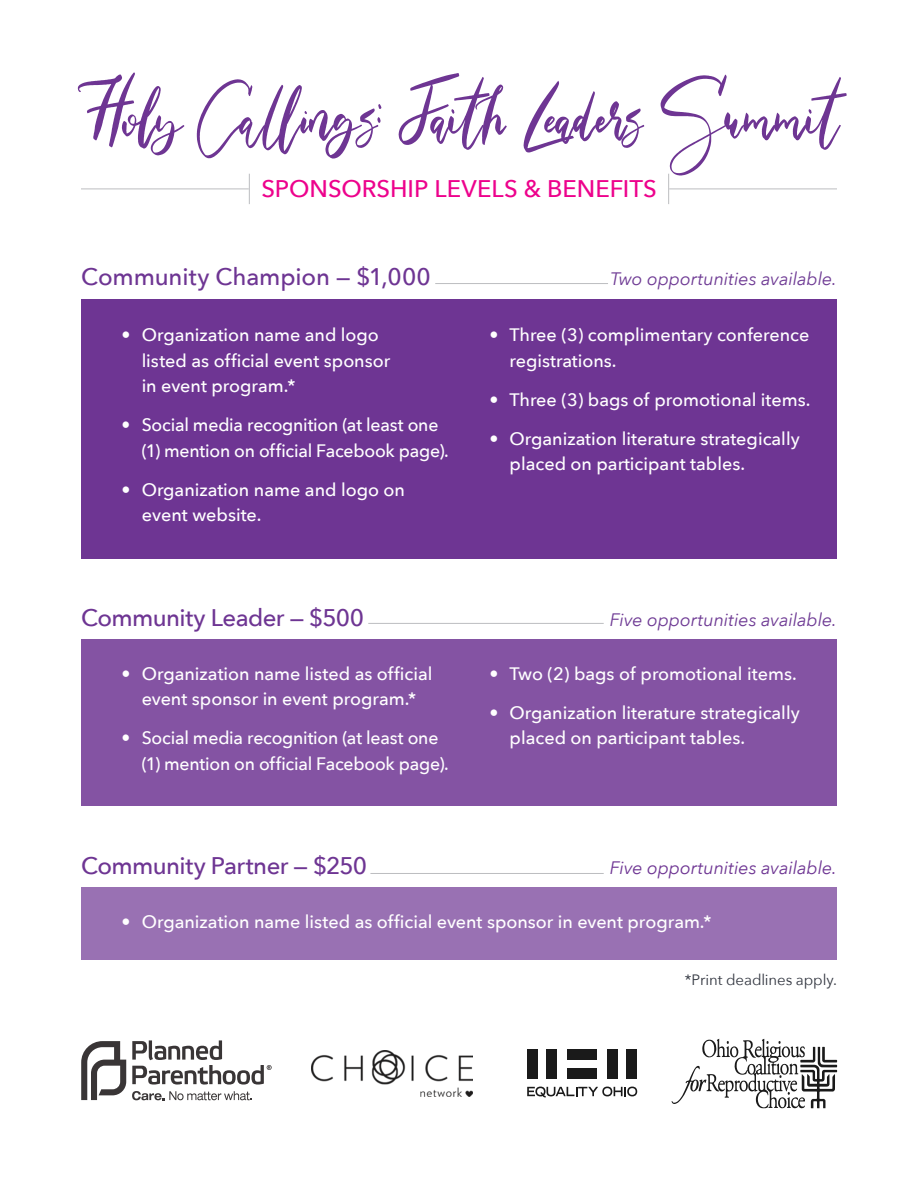
<style>
.page{position:relative;width:918px;height:1188px;background:#fff}
.page>*{position:absolute;margin:0;border:0;box-sizing:border-box;transform-origin:0 0}
.t1{font:66.45px "Maria Rose";color:#6e3593}
.t2{font:500 24px "Avenir Next";letter-spacing:-.015em;color:#6e3593}
.t3{font:500 24px "Avenir Next";color:#ed028c}
.t4{font:500 18px/25.5px "Avenir Next";color:#fff}
.t5{font:italic 18px "Avenir Next";letter-spacing:-.005em;color:#6e3a94}
.t6{font:italic 18px "Avenir Next";letter-spacing:-.005em;color:#6e3593}
.t7{font:15px "Avenir Next";letter-spacing:-.005em;color:#323640}
</style>
<div class="page">
<hr style="left:81px;top:188px;width:168px;height:1px;background:#bcbdc0">
<hr style="left:249px;top:174px;width:1px;height:30px;background:#bcbdc0">
<hr style="left:669px;top:188px;width:168px;height:1px;background:#bcbdc0">
<hr style="left:668px;top:174px;width:1px;height:30px;background:#bcbdc0">
<div style="left:81px;top:299px;width:756px;height:259px;background:#6e3593"></div>
<div style="left:81px;top:639px;width:756px;height:167px;background:#8453a3"></div>
<svg style="left:527px;top:1087px;width:110px;height:11px"></svg>
<div style="left:527px;top:1049px;width:11px;height:30px;background:#1a1a1a"></div>
<div style="left:546px;top:1049px;width:11px;height:30px;background:#1a1a1a"></div>
<div style="left:607px;top:1049px;width:11px;height:30px;background:#1a1a1a"></div>
<div style="left:626px;top:1049px;width:11px;height:30px;background:#1a1a1a"></div>
<div style="left:567px;top:1049px;width:30px;height:11px;background:#1a1a1a"></div>
<div style="left:567px;top:1069px;width:30px;height:10px;background:#1a1a1a"></div>
<svg style="left:672px;top:1039px;width:165px;height:70px"></svg>
<img style="left:311px;top:1050px;width:162px;height:47px">
<svg style="left:81px;top:1041px;width:45px;height:59px"></svg>
<svg style="left:132px;top:1091px;width:120px;height:9px"></svg>
<svg style="left:132px;top:1040px;width:140px;height:45px"></svg>
<div style="left:81px;top:888px;width:756px;height:72px;background:#9971b3"></div>
<hr style="left:370px;top:873px;width:234px;height:1px;background:#bcbdc0">
<hr style="left:368px;top:623px;width:236px;height:1px;background:#bcbdc0">
<hr style="left:435px;top:283px;width:173px;height:1px;background:#bcbdc0">
<p class="t1" style="left:78px;top:76px;width:771px">Holy Callings: Faith Leaders Summit</p>
<p class="t3" style="left:261px;top:168px;width:397px">SPONSORSHIP LEVELS &amp; BENEFITS</p>
<p class="t2" style="left:81px;top:256px;width:351px">Community Champion — $1,000</p>
<p class="t4" style="left:142px;top:321px;width:250px;text-indent:-20px">• Organization name and logo listed as official event sponsor in event program.*</p>
<p class="t4" style="left:142px;top:411px;width:309px;text-indent:-20px">• Social media recognition (at least one (1) mention on official Facebook page).</p>
<p class="t4" style="left:142px;top:476px;width:265px;text-indent:-20px">• Organization name and logo on event website.</p>
<p class="t2" style="left:81px;top:597px;width:285px">Community Leader — $500</p>
<p class="t4" style="left:122px;top:660px;width:312px;text-align:center">• Organization name listed as official event sponsor in event program.*</p>
<p class="t4" style="left:142px;top:725px;width:309px;text-indent:-20px">• Social media recognition (at least one (1) mention on official Facebook page).</p>
<p class="t5" style="left:611px;top:264px;width:228px">Two opportunities available.</p>
<p class="t4" style="left:510px;top:321px;width:301px;text-indent:-20px">• Three (3) complimentary conference registrations.</p>
<p class="t4" style="left:489px;top:386px;width:323px">• Three (3) bags of promotional items.</p>
<p class="t4" style="left:510px;top:425px;width:292px;text-indent:-20px">• Organization literature strategically placed on participant tables.</p>
<p class="t5" style="left:610px;top:604px;width:229px">Five opportunities available.</p>
<p class="t4" style="left:489px;top:660px;width:309px">• Two (2) bags of promotional items.</p>
<p class="t4" style="left:510px;top:699px;width:292px;text-indent:-20px">• Organization literature strategically placed on participant tables.</p>
<p class="t2" style="left:81px;top:845px;width:288px">Community Partner — $250</p>
<p class="t4" style="left:122px;top:908px;width:592px">• Organization name listed as official event sponsor in event program.*</p>
<p class="t6" style="left:610px;top:853px;width:229px">Five opportunities available.</p>
<p class="t7" style="left:685px;top:967px;width:154px">*Print deadlines apply.</p>
</div>
